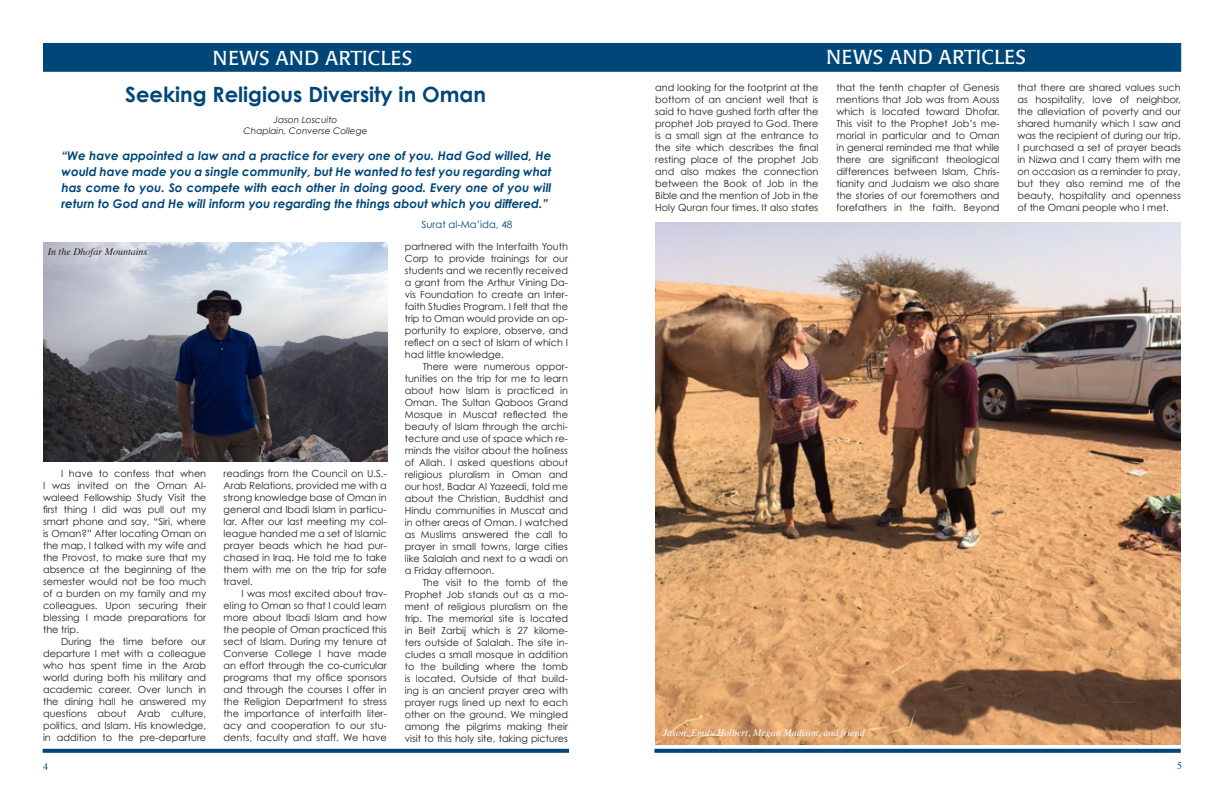
<style>
.page{position:relative;width:1224px;height:792px;background:#fff}
.page>*{position:absolute;margin:0;border:0;box-sizing:border-box;transform-origin:0 0}
.t1{font:700 21px "Century Gothic";color:#004779}
.Body_text{font:20px "Poppl Laudatio";letter-spacing:.02em;color:#fff}
.t2{font:italic 700 12px/16px "Century Gothic";color:#004779;text-align:justify}
.t3{font:italic 10px "Times";color:#fff}
.t4{font:italic 10px "Times";color:#231f20}
.t5{font:10px "Century Gothic";color:#004779}
.Body_text-2{font:10px "Times";color:#004779}
.t6{font:9.8px/12px "Century Gothic";color:#231f20;text-align:justify}
.t7{font:italic 9px "Century Gothic";color:#231f20}
</style>
<div class="page">
<div style="left:43px;top:43px;width:1138px;height:29px;background:#004779;border:1px solid #004779"></div>
<svg style="left:43px;top:749px;width:526px;height:4px;background:#0c507f"></svg>
<svg style="left:654px;top:749px;width:527px;height:4px;background:#0d507f"></svg>
<img style="left:655px;top:223px;width:526px;height:521px">
<img style="left:43px;top:242px;width:345px;height:219px">
<p class="Body_text" style="left:213px;top:47px;width:201px">NEWS AND ARTICLES</p>
<p class="Body_text" style="left:827px;top:46px;width:201px">NEWS AND ARTICLES</p>
<p class="t1" style="left:125px;top:81px;width:362px">Seeking Religious Diversity in Oman</p>
<p class="t7" style="left:274px;top:114px;width:65px">Jason Loscuito</p>
<p class="t7" style="left:244px;top:125px;width:125px">Chaplain, Converse College</p>
<p class="t2" style="left:61px;top:147px;width:492px">“We have appointed a law and a practice for every one of you. Had God willed, He would have made you a single community, but He wanted to test you regarding what has come to you. So compete with each other in doing good. Every one of you will return to God and He will inform you regarding the things about which you differed.”</p>
<p class="t5" style="left:421px;top:218px;width:93px">Surat al-Ma’ida, 48</p>
<p class="t4" style="left:48px;top:243px;width:101px">In the Dhofar Mountains</p>
<p class="t6" style="left:43px;top:468px;width:165px;text-indent:18px">I have to confess that when I was invited on the Oman Al&shy;waleed Fellowship Study Visit the first thing I did was pull out my smart phone and say, “Siri, where is Oman?” After locating Oman on the map, I talked with my wife and the Provost, to make sure that my absence at the beginning of the semester would not be too much of a burden on my family and my colleagues. Upon securing their blessing I made preparations for the trip.</p>
<p class="t6" style="left:43px;top:636px;width:165px;text-indent:18px">During the time before our departure I met with a colleague who has spent time in the Arab world during both his military and academic career. Over lunch in the dining hall he answered my questions about Arab culture, politics, and Islam. His knowledge, in addition to the pre-departure</p>
<p class="t6" style="left:224px;top:468px;width:165px">readings from the Council on U.S.- Arab Relations, provided me with a strong knowledge base of Oman in general and Ibadi Islam in particu&shy;lar. After our last meeting my col&shy;league handed me a set of Islamic prayer beads which he had pur&shy;chased in Iraq. He told me to take them with me on the trip for safe travel.</p>
<p class="t6" style="left:224px;top:588px;width:165px;text-indent:18px">I was most excited about trav&shy;eling to Oman so that I could learn more about Ibadi Islam and how the people of Oman practiced this sect of Islam. During my tenure at Converse College I have made an effort through the co-curricular programs that my office sponsors and through the courses I offer in the Religion Department to stress the importance of interfaith liter&shy;acy and cooperation to our stu&shy;dents, faculty and staff. We have</p>
<p class="t6" style="left:405px;top:240px;width:165px">partnered with the Interfaith Youth Corp to provide trainings for our students and we recently received a grant from the Arthur Vining Da&shy;vis Foundation to create an Inter&shy;faith Studies Program. I felt that the trip to Oman would provide an op&shy;portunity to explore, observe, and reflect on a sect of Islam of which I had little knowledge.</p>
<p class="t6" style="left:405px;top:360px;width:165px;text-indent:18px">There were numerous oppor&shy;tunities on the trip for me to learn about how Islam is practiced in Oman. The Sultan Qaboos Grand Mosque in Muscat reflected the beauty of Islam through the archi&shy;tecture and use of space which re&shy;minds the visitor about the holiness of Allah. I asked questions about religious pluralism in Oman and our host, Badar Al Yazeedi, told me about the Christian, Buddhist and Hindu communities in Muscat and in other areas of Oman. I watched as Muslims answered the call to prayer in small towns, large cities like Salalah and next to a wadi on a Friday afternoon.</p>
<p class="t6" style="left:405px;top:576px;width:165px;text-indent:18px">The visit to the tomb of the Prophet Job stands out as a mo&shy;ment of religious pluralism on the trip. The memorial site is located in Beit Zarbij which is 27 kilome&shy;ters outside of Salalah. The site in&shy;cludes a small mosque in addition to the building where the tomb is located. Outside of that build&shy;ing is an ancient prayer area with prayer rugs lined up next to each other on the ground. We mingled among the pilgrims making their visit to this holy site, taking pictures</p>
<p class="t6" style="left:655px;top:81px;width:165px">and looking for the footprint at the bottom of an ancient well that is said to have gushed forth after the prophet Job prayed to God. There is a small sign at the entrance to the site which describes the final resting place of the prophet Job and also makes the connection between the Book of Job in the Bible and the mention of Job in the Holy Quran four times. It also states</p>
<p class="t6" style="left:836px;top:81px;width:165px">that the tenth chapter of Genesis mentions that Job was from Aouss which is located toward Dhofar.<br>This visit to the Prophet Job’s me&shy;morial in particular and to Oman in general reminded me that while there are significant theological differences between Islam, Chris&shy;tianity and Judaism we also share the stories of our foremothers and forefathers in the faith. Beyond</p>
<p class="t6" style="left:1018px;top:81px;width:165px">that there are shared values such as hospitality, love of neighbor, the alleviation of poverty and our shared humanity which I saw and was the recipient of during our trip.<br>I purchased a set of prayer beads in Nizwa and I carry them with me on occasion as a reminder to pray, but they also remind me of the beauty, hospitality and openness of the Omani people who I met.</p>
<p class="t3" style="left:663px;top:724px;width:203px">Jason, Emily Holbert, Megan Madison, and friend</p>
<p class="Body_text-2" style="left:43px;top:757px;width:6px">4</p>
<p class="Body_text-2" style="left:1177px;top:756px;width:6px">5</p>
</div>
